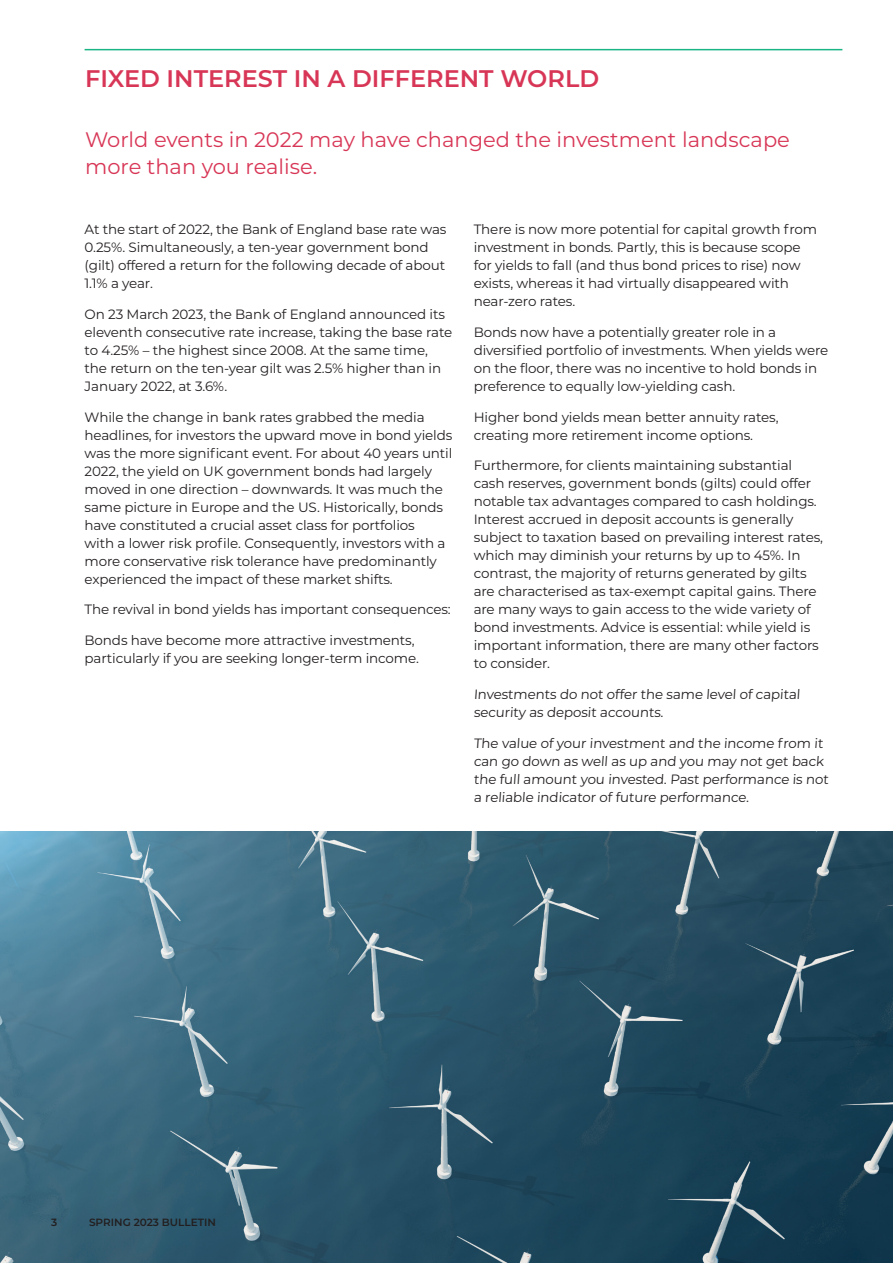
<style>
.page{position:relative;width:893px;height:1263px;background:#fff}
.page>*{position:absolute;margin:0;border:0;box-sizing:border-box;transform-origin:0 0}
.t1{font:600 24px "Montserrat";color:#d83656}
.Main_intro{font:21px/27px "Montserrat";color:#d83656}
.t2{font:13.5px/18px "Montserrat";letter-spacing:-.01em;color:#231f20}
.t3{font:600 10.5px "Montserrat";color:#231f20}
</style>
<div class="page">
<hr style="left:85px;top:49px;width:757px;height:1px;background:#1ab584">
<img style="left:0;top:832px;width:893px;height:431px">
<h1 class="t1" style="left:85px;top:62px;width:516px">FIXED INTEREST IN A DIFFERENT WORLD</h1>
<p class="Main_intro" style="left:85px;top:125px;width:706px">World events in 2022 may have changed the investment landscape more than you realise.</p>
<h2 class="t2" style="left:85px;top:220px;width:363px">At the start of 2022, the Bank of England base rate was 0.25%. Simultaneously, a ten-year government bond (gilt) offered a return for the following decade of about 1.1% a year.</h2>
<h2 class="t2" style="left:85px;top:305px;width:369px">On 23 March 2023, the Bank of England announced its eleventh consecutive rate increase, taking the base rate to 4.25% – the highest since 2008. At the same time, the return on the ten-year gilt was 2.5% higher than in January 2022, at 3.6%.</h2>
<h2 class="t2" style="left:85px;top:407px;width:369px">While the change in bank rates grabbed the media headlines, for investors the upward move in bond yields was the more significant event. For about 40 years until 2022, the yield on UK government bonds had largely moved in one direction – downwards. It was much the same picture in Europe and the US. Historically, bonds have constituted a crucial asset class for portfolios<br>with a lower risk profile. Consequently, investors with a more conservative risk tolerance have predominantly experienced the impact of these market shifts.</h2>
<h2 class="t2" style="left:85px;top:600px;width:368px">The revival in bond yields has important consequences:</h2>
<h2 class="t2" style="left:85px;top:631px;width:336px">Bonds have become more attractive investments, particularly if you are seeking longer-term income.</h2>
<h2 class="t2" style="left:474px;top:220px;width:345px">There is now more potential for capital growth from investment in bonds. Partly, this is because scope for yields to fall (and thus bond prices to rise) now exists, whereas it had virtually disappeared with near-zero rates.</h2>
<h2 class="t2" style="left:474px;top:323px;width:356px">Bonds now have a potentially greater role in a diversified portfolio of investments. When yields were on the floor, there was no incentive to hold bonds in preference to equally low-yielding cash.</h2>
<h2 class="t2" style="left:474px;top:407px;width:306px">Higher bond yields mean better annuity rates, creating more retirement income options.</h2>
<h2 class="t2" style="left:474px;top:456px;width:351px">Furthermore, for clients maintaining substantial cash reserves, government bonds (gilts) could offer notable tax advantages compared to cash holdings.<br>Interest accrued in deposit accounts is generally subject to taxation based on prevailing interest rates, which may diminish your returns by up to 45%. In contrast, the majority of returns generated by gilts are characterised as tax-exempt capital gains. There are many ways to gain access to the wide variety of bond investments. Advice is essential: while yield is important information, there are many other factors to consider.</h2>
<h2 class="t2" style="left:474px;top:685px;width:329px">Investments do not offer the same level of capital security as deposit accounts.</h2>
<h2 class="t2" style="left:474px;top:734px;width:358px">The value of your investment and the income from it can go down as well as up and you may not get back the full amount you invested. Past performance is not a reliable indicator of future performance.</h2>
<p class="t3" style="left:51px;top:1215px;width:8px">3</p>
<p class="t3" style="left:89px;top:1215px;width:128px">SPRING 2023 BULLETIN</p>
</div>
